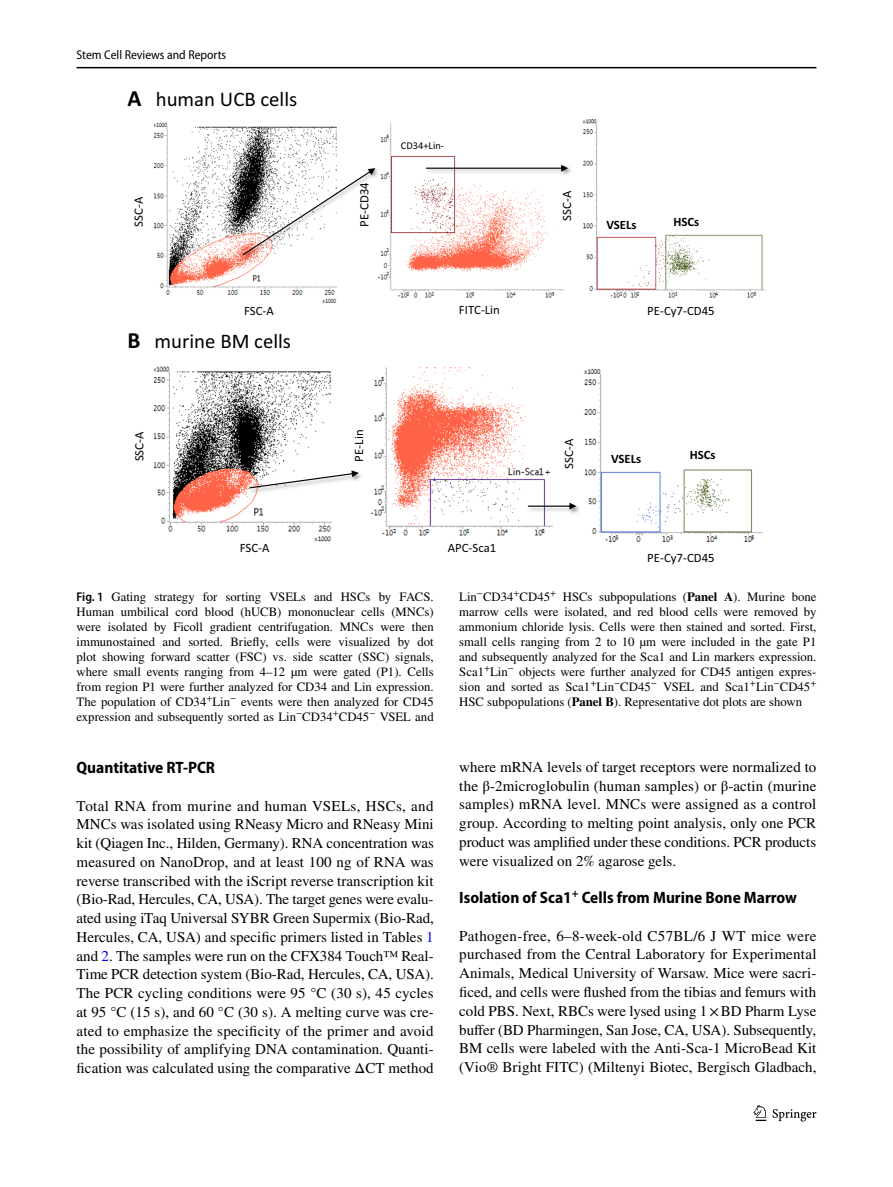
<style>
.page{position:relative;width:893px;height:1187px;background:#fff}
.page>*{position:absolute;margin:0;border:0;box-sizing:border-box;transform-origin:0 0}
.t1{font:20.85px "Calibri";color:#000}
.t2{font:700 semi-condensed 16.5px "Myriad Pro";color:#000}
.t3{font:15px/18.8px "STIX";letter-spacing:.005em;color:#000;text-align:justify}
.t4{font:12.75px/15px "STIX";color:#000;text-align:justify}
.t5{font:12.75px "Calibri";color:#000}
.t6{font:semi-condensed 12.75px "Myriad Pro";color:#000}
.t7{font:700 12.75px "Calibri";color:#000}
.t8{font:10.35px "Calibri";color:#000}
.s1{font-weight:700;font-size:23.1px}
.s2{font-family:"Myriad Pro";font-weight:600;font-stretch:semi-condensed}
.s3{font-weight:700}
.s4{color:#00f}
</style>
<div class="page">
<hr style="left:77px;top:67px;width:739px;height:1px;background:#000">
<svg style="left:753px;top:1105px;width:13px;height:15px"></svg>
<svg style="left:773px;top:1109px;width:43px;height:12px"></svg>
<img style="left:154px;top:120px;width:611px;height:422px">
<svg style="left:528px;top:502px;width:48px;height:7px"></svg>
<svg style="left:249px;top:470px;width:110px;height:18px"></svg>
<svg style="left:426px;top:165px;width:142px;height:7px"></svg>
<svg style="left:242px;top:168px;width:133px;height:87px"></svg>
<p class="t6" style="left:77px;top:48px;width:151px">Stem Cell Reviews and Reports</p>
<h1 class="t1" style="left:128px;top:84px;width:171px"><span class="s1">A</span> human UCB cells</h1>
<p class="t5" style="left:130px;top:226px;width:31px;rotate:-90deg">SSC-A</p>
<p class="t5" style="left:244px;top:302px;width:31px">FSC-A</p>
<h1 class="t1" style="left:128px;top:326px;width:165px"><span class="s1">B</span> murine BM cells</h1>
<p class="t8" style="left:401px;top:139px;width:45px">CD34+Lin-</p>
<p class="t5" style="left:355px;top:227px;width:46px;rotate:-90deg">PE-CD34</p>
<p class="t5" style="left:558px;top:221px;width:31px;rotate:-90deg">SSC-A</p>
<p class="t7" style="left:606px;top:216px;width:32px">VSELs</p>
<p class="t7" style="left:673px;top:213px;width:27px">HSCs</p>
<p class="t5" style="left:459px;top:301px;width:42px">FITC-Lin</p>
<p class="t5" style="left:647px;top:302px;width:69px">PE-Cy7-CD45</p>
<p class="t5" style="left:130px;top:461px;width:31px;rotate:-90deg">SSC-A</p>
<p class="t5" style="left:350px;top:461px;width:33px;rotate:-90deg">PE-Lin</p>
<p class="t5" style="left:560px;top:468px;width:31px;rotate:-90deg">SSC-A</p>
<p class="t5" style="left:240px;top:539px;width:31px">FSC-A</p>
<p class="t5" style="left:448px;top:539px;width:50px">APC-Sca1</p>
<p class="t7" style="left:611px;top:450px;width:32px">VSELs</p>
<p class="t7" style="left:690px;top:446px;width:27px">HSCs</p>
<p class="t5" style="left:647px;top:548px;width:69px">PE-Cy7-CD45</p>
<p class="t4" style="left:77px;top:590px;width:359px"><span class="s2">Fig. 1</span> Gating strategy for sorting VSELs and HSCs by FACS.<br>Human umbilical cord blood (hUCB) mononuclear cells (MNCs) were isolated by Ficoll gradient centrifugation. MNCs were then immunostained and sorted. Briefly, cells were visualized by dot plot showing forward scatter (FSC) vs. side scatter (SSC) signals, where small events ranging from 4–12 µm were gated (P1). Cells from region P1 were further analyzed for CD34 and Lin expression.<br>The population of CD34<sup>+</sup>Lin<sup>−</sup> events were then analyzed for CD45 expression and subsequently sorted as Lin<sup>−</sup>CD34<sup>+</sup>CD45<sup>−</sup> VSEL and</p>
<p class="t4" style="left:459px;top:590px;width:359px">Lin<sup>−</sup>CD34<sup>+</sup>CD45<sup>+</sup> HSCs subpopulations (<span class="s3">Panel A</span>). Murine bone marrow cells were isolated, and red blood cells were removed by ammonium chloride lysis. Cells were then stained and sorted. First, small cells ranging from 2 to 10 µm were included in the gate P1 and subsequently analyzed for the Sca1 and Lin markers expression.<br>Sca1<sup>+</sup>Lin<sup>−</sup> objects were further analyzed for CD45 antigen expres&shy;sion and sorted as Sca1<sup>+</sup>Lin<sup>−</sup>CD45<sup>−</sup> VSEL and Sca1<sup>+</sup>Lin<sup>−</sup>CD45<sup>+ </sup>HSC subpopulations (<span class="s3">Panel B</span>). Representative dot plots are shown</p>
<p class="t2" style="left:77px;top:758px;width:140px">Quantitative RT‑PCR</p>
<p class="t3" style="left:77px;top:797px;width:359px">Total RNA from murine and human VSELs, HSCs, and MNCs was isolated using RNeasy Micro and RNeasy Mini kit (Qiagen Inc., Hilden, Germany). RNA concentration was measured on NanoDrop, and at least 100 ng of RNA was reverse transcribed with the iScript reverse transcription kit (Bio-Rad, Hercules, CA, USA). The target genes were evalu&shy;ated using iTaq Universal SYBR Green Supermix (Bio-Rad, Hercules, CA, USA) and specific primers listed in Tables <span class="s4">1 </span>and <span class="s4">2</span>. The samples were run on the CFX384 Touch™ Real-Time PCR detection system (Bio-Rad, Hercules, CA, USA).<br>The PCR cycling conditions were 95 °C (30 s), 45 cycles at 95 °C (15 s), and 60 °C (30 s). A melting curve was cre&shy;ated to emphasize the specificity of the primer and avoid the possibility of amplifying DNA contamination. Quanti&shy;fication was calculated using the comparative ΔCT method</p>
<p class="t3" style="left:459px;top:758px;width:359px">where mRNA levels of target receptors were normalized to the β-2microglobulin (human samples) or β-actin (murine samples) mRNA level. MNCs were assigned as a control group. According to melting point analysis, only one PCR product was amplified under these conditions. PCR products were visualized on 2% agarose gels.</p>
<p class="t2" style="left:459px;top:888px;width:339px">Isolation of Sca1<sup>+</sup> Cells from Murine Bone Marrow</p>
<p class="t3" style="left:459px;top:927px;width:359px">Pathogen-free, 6–8-week-old C57BL/6 J WT mice were purchased from the Central Laboratory for Experimental Animals, Medical University of Warsaw. Mice were sacri&shy;ficed, and cells were flushed from the tibias and femurs with cold PBS. Next, RBCs were lysed using 1×BD Pharm Lyse buffer (BD Pharmingen, San Jose, CA, USA). Subsequently, BM cells were labeled with the Anti-Sca-1 MicroBead Kit (Vio® Bright FITC) (Miltenyi Biotec, Bergisch Gladbach,</p>
</div>
